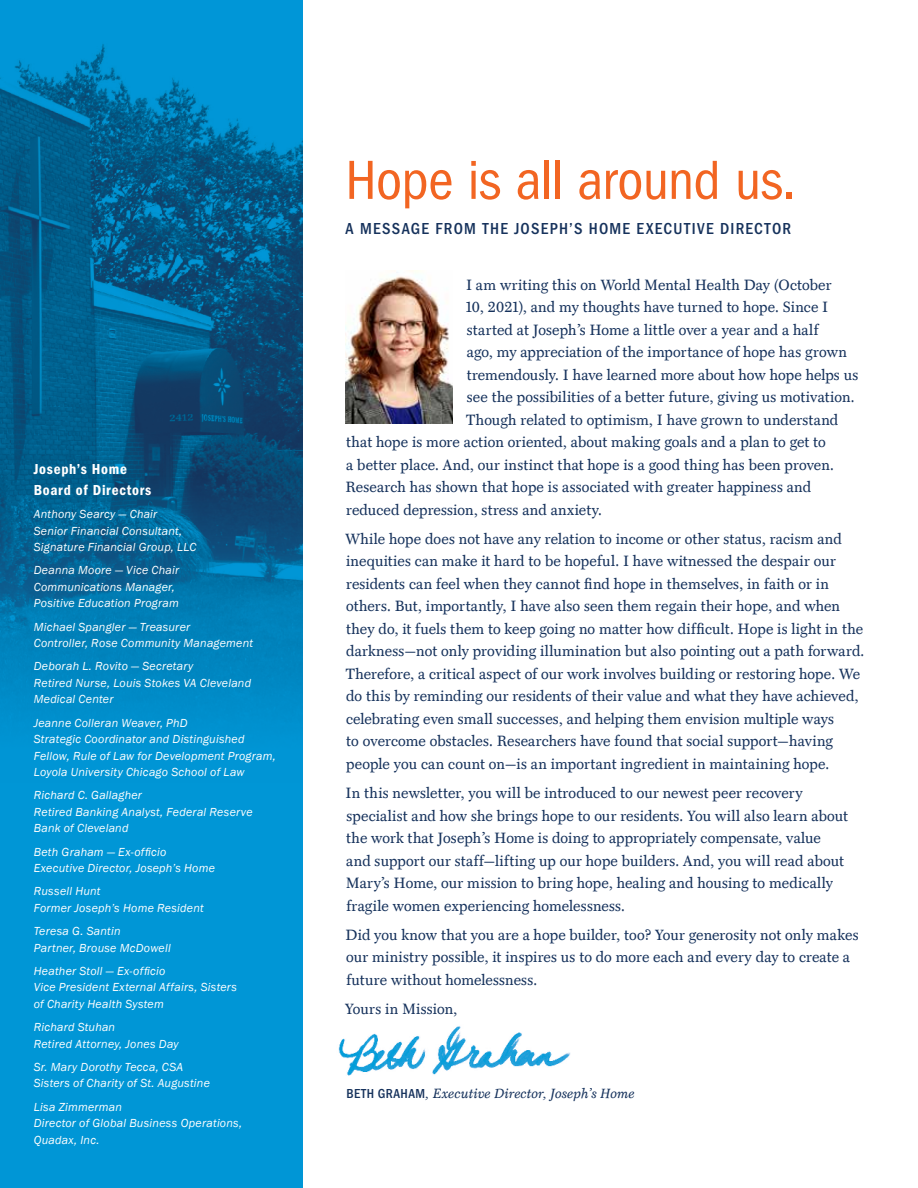
<style>
.page{position:relative;width:918px;height:1188px;background:#fff}
.page>*{position:absolute;margin:0;border:0;box-sizing:border-box;transform-origin:0 0}
.t1{font:condensed 57px "Franklin Gothic";letter-spacing:-.015em;color:#f26522}
.t2{font:500 condensed 16.5px "Franklin Gothic";letter-spacing:.075em;color:#16325c}
.t3{font:15px/22.5px "Mt.Augustine Roman";letter-spacing:.01em;color:#16325c}
.t4{font:600 condensed 15px/21px "Franklin Gothic";letter-spacing:.045em;color:#fff}
.t5{font:italic 13.5px "Mt.Augustine";letter-spacing:.02em;color:#16325c}
.t6{font:italic 12px/16.5px "Franklin Gothic";letter-spacing:.02em;color:#fff}
.s1{font-family:"Franklin Gothic";font-weight:500;font-style:normal;font-stretch:condensed}
</style>
<div class="page">
<img style="left:338px;top:1026px;width:233px;height:50px">
<div style="left:0;top:0;width:302px;height:1188px;background:#0096d6"></div>
<img style="left:0;top:44px;width:302px;height:678px">
<img style="left:345px;top:271px;width:107px;height:152px">
<p class="t4" style="left:34px;top:458px;width:119px">Joseph’s Home<br>Board of Directors</p>
<p class="t6" style="left:34px;top:506px;width:164px">Anthony Searcy — Chair<br>Senior Financial Consultant,<br>Signature Financial Group, LLC</p>
<p class="t6" style="left:34px;top:562px;width:147px">Deanna Moore — Vice Chair<br>Communications Manager,<br>Positive Education Program</p>
<p class="t6" style="left:34px;top:619px;width:221px">Michael Spangler — Treasurer<br>Controller, Rose Community Management</p>
<p class="t6" style="left:34px;top:658px;width:219px">Deborah L. Rovito — Secretary<br>Retired Nurse, Louis Stokes VA Cleveland<br>Medical Center</p>
<p class="t6" style="left:34px;top:715px;width:244px">Jeanne Colleran Weaver, PhD<br>Strategic Coordinator and Distinguished Fellow, Rule of Law for Development Program, Loyola University Chicago School of Law</p>
<p class="t6" style="left:34px;top:787px;width:220px">Richard C. Gallagher<br>Retired Banking Analyst, Federal Reserve<br>Bank of Cleveland</p>
<p class="t6" style="left:34px;top:844px;width:183px">Beth Graham — Ex-officio<br>Executive Director, Joseph’s Home</p>
<p class="t6" style="left:34px;top:883px;width:172px">Russell Hunt<br>Former Joseph’s Home Resident</p>
<p class="t6" style="left:34px;top:923px;width:139px">Teresa G. Santin<br>Partner, Brouse McDowell</p>
<p class="t6" style="left:34px;top:963px;width:205px">Heather Stoll — Ex-officio<br>Vice President External Affairs, Sisters of Charity Health System</p>
<p class="t6" style="left:34px;top:1019px;width:146px">Richard Stuhan<br>Retired Attorney, Jones Day</p>
<p class="t6" style="left:34px;top:1059px;width:178px">Sr. Mary Dorothy Tecca, CSA<br>Sisters of Charity of St. Augustine</p>
<p class="t6" style="left:34px;top:1099px;width:210px">Lisa Zimmerman<br>Director of Global Business Operations,<br>Quadax, Inc.</p>
<h1 class="t1" style="left:345px;top:148px;width:452px">Hope is all around us.</h1>
<p class="t2" style="left:345px;top:219px;width:447px">A MESSAGE FROM THE JOSEPH’S HOME EXECUTIVE DIRECTOR</p>
<p class="t3" style="left:466px;top:274px;width:367px">I am writing this on World Mental Health Day (October</p>
<p class="t3" style="left:466px;top:296px;width:364px">10, 2021), and my thoughts have turned to hope. Since I</p>
<p class="t3" style="left:467px;top:319px;width:353px">started at Joseph’s Home a little over a year and a half</p>
<p class="t3" style="left:467px;top:341px;width:382px">ago, my appreciation of the importance of hope has grown</p>
<p class="t3" style="left:467px;top:364px;width:393px">tremendously. I have learned more about how hope helps us</p>
<p class="t3" style="left:467px;top:386px;width:389px">see the possibilities of a better future, giving us motivation.</p>
<p class="t3" style="left:466px;top:409px;width:374px">Though related to optimism, I have grown to understand</p>
<p class="t3" style="left:346px;top:431px;width:481px">that hope is more action oriented, about making goals and a plan to get to</p>
<p class="t3" style="left:346px;top:454px;width:489px">a better place. And, our instinct that hope is a good thing has been proven.</p>
<p class="t3" style="left:346px;top:476px;width:467px">Research has shown that hope is associated with greater happiness and</p>
<p class="t3" style="left:346px;top:499px;width:257px">reduced depression, stress and anxiety.</p>
<p class="t3" style="left:345px;top:528px;width:521px">While hope does not have any relation to income or other status, racism and inequities can make it hard to be hopeful. I have witnessed the despair our residents can feel when they cannot find hope in themselves, in faith or in others. But, importantly, I have also seen them regain their hope, and when they do, it fuels them to keep going no matter how difficult. Hope is light in the darkness—not only providing illumination but also pointing out a path forward.<br>Therefore, a critical aspect of our work involves building or restoring hope. We do this by reminding our residents of their value and what they have achieved, celebrating even small successes, and helping them envision multiple ways<br>to overcome obstacles. Researchers have found that social support—having people you can count on—is an important ingredient in maintaining hope.</p>
<p class="t3" style="left:346px;top:782px;width:504px">In this newsletter, you will be introduced to our newest peer recovery specialist and how she brings hope to our residents. You will also learn about the work that Joseph’s Home is doing to appropriately compensate, value and support our staff—lifting up our hope builders. And, you will read about Mary’s Home, our mission to bring hope, healing and housing to medically fragile women experiencing homelessness.</p>
<p class="t3" style="left:346px;top:924px;width:514px">Did you know that you are a hope builder, too? Your generosity not only makes our ministry possible, it inspires us to do more each and every day to create a future without homelessness.</p>
<p class="t3" style="left:345px;top:998px;width:114px">Yours in Mission,</p>
<p class="t5" style="left:347px;top:1088px;width:290px"><span class="s1">BETH GRAHAM</span>, Executive Director, Joseph’s Home</p>
</div>
